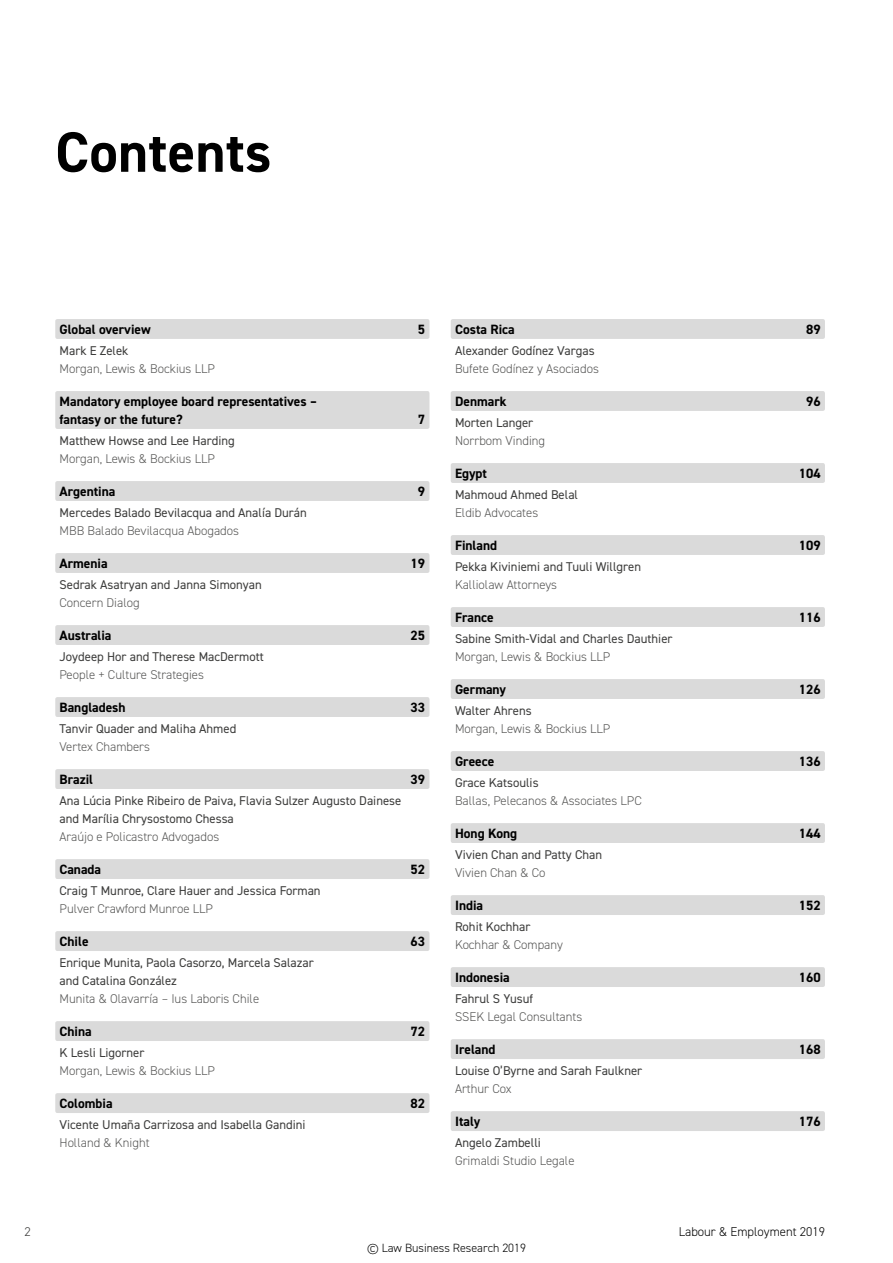
<style>
.page{position:relative;width:893px;height:1263px;background:#fff}
.page>*{position:absolute;margin:0;border:0;box-sizing:border-box;transform-origin:0 0}
.t1{font:700 57px "DIN2014";letter-spacing:.005em;color:#000}
.t2{font:700 13.5px/18px "DIN2014";color:#000}
.t3{font:12.75px/18px "DIN2014";color:#3c3c3b}
.t4{font:300 12.75px "DIN2014";color:#575756}
.t5{font:300 12.75px "DIN2014";color:#000}
.t6{font:300 12.75px "DIN2014";color:#3c3c3b}
.t7{font:300 12px "DIN2014";color:#000}
</style>
<div class="page">
<div style="left:55px;top:319px;width:374px;height:20px;background:#dadada;border-radius:2px"></div>
<div style="left:55px;top:391px;width:374px;height:38px;background:#dadada;border-radius:2px"></div>
<div style="left:55px;top:481px;width:374px;height:20px;background:#dadada;border-radius:2px"></div>
<div style="left:55px;top:553px;width:374px;height:20px;background:#dadada;border-radius:2px"></div>
<div style="left:55px;top:625px;width:374px;height:20px;background:#dadada;border-radius:2px"></div>
<div style="left:55px;top:697px;width:374px;height:20px;background:#dadada;border-radius:2px"></div>
<div style="left:55px;top:769px;width:374px;height:20px;background:#dadada;border-radius:2px"></div>
<div style="left:55px;top:859px;width:374px;height:20px;background:#dadada;border-radius:2px"></div>
<div style="left:55px;top:931px;width:374px;height:20px;background:#dadada;border-radius:2px"></div>
<div style="left:55px;top:1021px;width:374px;height:20px;background:#dadada;border-radius:2px"></div>
<div style="left:55px;top:1093px;width:374px;height:20px;background:#dadada;border-radius:2px"></div>
<div style="left:451px;top:319px;width:374px;height:20px;background:#dadada;border-radius:2px"></div>
<div style="left:451px;top:391px;width:374px;height:20px;background:#dadada;border-radius:2px"></div>
<div style="left:451px;top:463px;width:374px;height:20px;background:#dadada;border-radius:2px"></div>
<div style="left:451px;top:535px;width:374px;height:20px;background:#dadada;border-radius:2px"></div>
<div style="left:451px;top:607px;width:374px;height:20px;background:#dadada;border-radius:2px"></div>
<div style="left:451px;top:679px;width:374px;height:20px;background:#dadada;border-radius:2px"></div>
<div style="left:451px;top:751px;width:374px;height:20px;background:#dadada;border-radius:2px"></div>
<div style="left:451px;top:823px;width:374px;height:20px;background:#dadada;border-radius:2px"></div>
<div style="left:451px;top:895px;width:374px;height:20px;background:#dadada;border-radius:2px"></div>
<div style="left:451px;top:967px;width:374px;height:20px;background:#dadada;border-radius:2px"></div>
<div style="left:451px;top:1039px;width:374px;height:20px;background:#dadada;border-radius:2px"></div>
<div style="left:451px;top:1111px;width:374px;height:20px;background:#dadada;border-radius:2px"></div>
<h1 class="t1" style="left:55px;top:114px;width:218px">Contents</h1>
<p class="t2" style="left:60px;top:320px;width:93px">Global overview</p>
<p class="t2" style="left:418px;top:320px;width:9px">5</p>
<p class="t3" style="left:60px;top:341px;width:70px">Mark E Zelek</p>
<p class="t4" style="left:60px;top:361px;width:157px">Morgan, Lewis &amp; Bockius LLP</p>
<p class="t2" style="left:60px;top:392px;width:259px">Mandatory employee board representatives – fantasy or the future?</p>
<p class="t2" style="left:418px;top:410px;width:9px">7</p>
<p class="t3" style="left:60px;top:431px;width:177px">Matthew Howse and Lee Harding</p>
<p class="t4" style="left:60px;top:451px;width:157px">Morgan, Lewis &amp; Bockius LLP</p>
<p class="t2" style="left:60px;top:482px;width:57px">Argentina</p>
<p class="t2" style="left:418px;top:482px;width:9px">9</p>
<p class="t3" style="left:60px;top:503px;width:249px">Mercedes Balado Bevilacqua and Analía Durán</p>
<p class="t4" style="left:60px;top:523px;width:181px">MBB Balado Bevilacqua Abogados</p>
<p class="t2" style="left:60px;top:554px;width:50px">Armenia</p>
<p class="t2" style="left:411px;top:554px;width:16px">19</p>
<p class="t3" style="left:60px;top:575px;width:204px">Sedrak Asatryan and Janna Simonyan</p>
<p class="t4" style="left:60px;top:595px;width:82px">Concern Dialog</p>
<p class="t2" style="left:60px;top:626px;width:53px">Australia</p>
<p class="t2" style="left:411px;top:626px;width:16px">25</p>
<p class="t3" style="left:60px;top:647px;width:206px">Joydeep Hor and Therese MacDermott</p>
<p class="t4" style="left:60px;top:667px;width:146px">People + Culture Strategies</p>
<p class="t2" style="left:60px;top:698px;width:68px">Bangladesh</p>
<p class="t2" style="left:411px;top:698px;width:16px">33</p>
<p class="t3" style="left:60px;top:719px;width:178px">Tanvir Quader and Maliha Ahmed</p>
<p class="t4" style="left:60px;top:739px;width:92px">Vertex Chambers</p>
<p class="t2" style="left:60px;top:770px;width:35px">Brazil</p>
<p class="t2" style="left:411px;top:770px;width:16px">39</p>
<p class="t3" style="left:60px;top:791px;width:343px">Ana Lúcia Pinke Ribeiro de Paiva, Flavia Sulzer Augusto Dainese and Marília Chrysostomo Chessa</p>
<p class="t4" style="left:60px;top:829px;width:161px">Araújo e Policastro Advogados</p>
<p class="t2" style="left:60px;top:860px;width:43px">Canada</p>
<p class="t2" style="left:411px;top:860px;width:16px">52</p>
<p class="t3" style="left:60px;top:881px;width:263px">Craig T Munroe, Clare Hauer and Jessica Forman</p>
<p class="t4" style="left:60px;top:901px;width:155px">Pulver Crawford Munroe LLP</p>
<p class="t2" style="left:60px;top:932px;width:31px">Chile</p>
<p class="t2" style="left:411px;top:932px;width:16px">63</p>
<p class="t3" style="left:60px;top:953px;width:256px">Enrique Munita, Paola Casorzo, Marcela Salazar and Catalina González</p>
<p class="t4" style="left:60px;top:991px;width:201px">Munita &amp; Olavarría – Ius Laboris Chile</p>
<p class="t2" style="left:60px;top:1022px;width:34px">China</p>
<p class="t2" style="left:411px;top:1022px;width:16px">72</p>
<p class="t3" style="left:60px;top:1043px;width:87px">K Lesli Ligorner</p>
<p class="t4" style="left:60px;top:1063px;width:157px">Morgan, Lewis &amp; Bockius LLP</p>
<p class="t2" style="left:60px;top:1094px;width:55px">Colombia</p>
<p class="t2" style="left:411px;top:1094px;width:16px">82</p>
<p class="t3" style="left:60px;top:1115px;width:248px">Vicente Umaña Carrizosa and Isabella Gandini</p>
<p class="t4" style="left:60px;top:1135px;width:92px">Holland &amp; Knight</p>
<p class="t2" style="left:455px;top:320px;width:61px">Costa Rica</p>
<p class="t2" style="left:806px;top:320px;width:16px">89</p>
<p class="t3" style="left:455px;top:341px;width:141px">Alexander Godínez Vargas</p>
<p class="t4" style="left:455px;top:361px;width:145px">Bufete Godínez y Asociados</p>
<p class="t2" style="left:455px;top:392px;width:53px">Denmark</p>
<p class="t2" style="left:806px;top:392px;width:16px">96</p>
<p class="t3" style="left:455px;top:413px;width:80px">Morten Langer</p>
<p class="t4" style="left:455px;top:433px;width:92px">Norrbom Vinding</p>
<p class="t2" style="left:455px;top:464px;width:34px">Egypt</p>
<p class="t2" style="left:799px;top:464px;width:23px">104</p>
<p class="t3" style="left:455px;top:485px;width:125px">Mahmoud Ahmed Belal</p>
<p class="t4" style="left:455px;top:505px;width:85px">Eldib Advocates</p>
<p class="t2" style="left:455px;top:536px;width:44px">Finland</p>
<p class="t2" style="left:799px;top:536px;width:23px">109</p>
<p class="t3" style="left:455px;top:557px;width:188px">Pekka Kiviniemi and Tuuli Willgren</p>
<p class="t4" style="left:455px;top:577px;width:104px">Kalliolaw Attorneys</p>
<p class="t2" style="left:455px;top:608px;width:40px">France</p>
<p class="t2" style="left:799px;top:608px;width:23px">116</p>
<p class="t3" style="left:455px;top:629px;width:219px">Sabine Smith-Vidal and Charles Dauthier</p>
<p class="t4" style="left:455px;top:649px;width:157px">Morgan, Lewis &amp; Bockius LLP</p>
<p class="t2" style="left:455px;top:680px;width:53px">Germany</p>
<p class="t2" style="left:799px;top:680px;width:23px">126</p>
<p class="t3" style="left:455px;top:701px;width:78px">Walter Ahrens</p>
<p class="t4" style="left:455px;top:721px;width:157px">Morgan, Lewis &amp; Bockius LLP</p>
<p class="t2" style="left:455px;top:752px;width:41px">Greece</p>
<p class="t2" style="left:799px;top:752px;width:23px">136</p>
<p class="t3" style="left:455px;top:773px;width:85px">Grace Katsoulis</p>
<p class="t4" style="left:455px;top:793px;width:188px">Ballas, Pelecanos &amp; Associates LPC</p>
<p class="t2" style="left:455px;top:824px;width:64px">Hong Kong</p>
<p class="t2" style="left:799px;top:824px;width:23px">144</p>
<p class="t3" style="left:455px;top:845px;width:149px">Vivien Chan and Patty Chan</p>
<p class="t4" style="left:455px;top:865px;width:92px">Vivien Chan &amp; Co</p>
<p class="t2" style="left:455px;top:896px;width:30px">India</p>
<p class="t2" style="left:799px;top:896px;width:23px">152</p>
<p class="t3" style="left:455px;top:917px;width:77px">Rohit Kochhar</p>
<p class="t4" style="left:455px;top:937px;width:110px">Kochhar &amp; Company</p>
<p class="t2" style="left:455px;top:968px;width:56px">Indonesia</p>
<p class="t2" style="left:799px;top:968px;width:23px">160</p>
<p class="t3" style="left:455px;top:989px;width:80px">Fahrul S Yusuf</p>
<p class="t4" style="left:455px;top:1009px;width:129px">SSEK Legal Consultants</p>
<p class="t2" style="left:455px;top:1040px;width:42px">Ireland</p>
<p class="t2" style="left:799px;top:1040px;width:23px">168</p>
<p class="t3" style="left:455px;top:1061px;width:189px">Louise O’Byrne and Sarah Faulkner</p>
<p class="t4" style="left:455px;top:1081px;width:58px">Arthur Cox</p>
<p class="t2" style="left:455px;top:1112px;width:27px">Italy</p>
<p class="t2" style="left:799px;top:1112px;width:23px">176</p>
<p class="t3" style="left:455px;top:1133px;width:87px">Angelo Zambelli</p>
<p class="t4" style="left:455px;top:1153px;width:121px">Grimaldi Studio Legale</p>
<p class="t6" style="left:25px;top:1223px;width:8px">2</p>
<p class="t5" style="left:679px;top:1223px;width:148px">Labour &amp; Employment 2019</p>
<p class="t7" style="left:367px;top:1240px;width:160px">© Law Business Research 2019</p>
</div>
